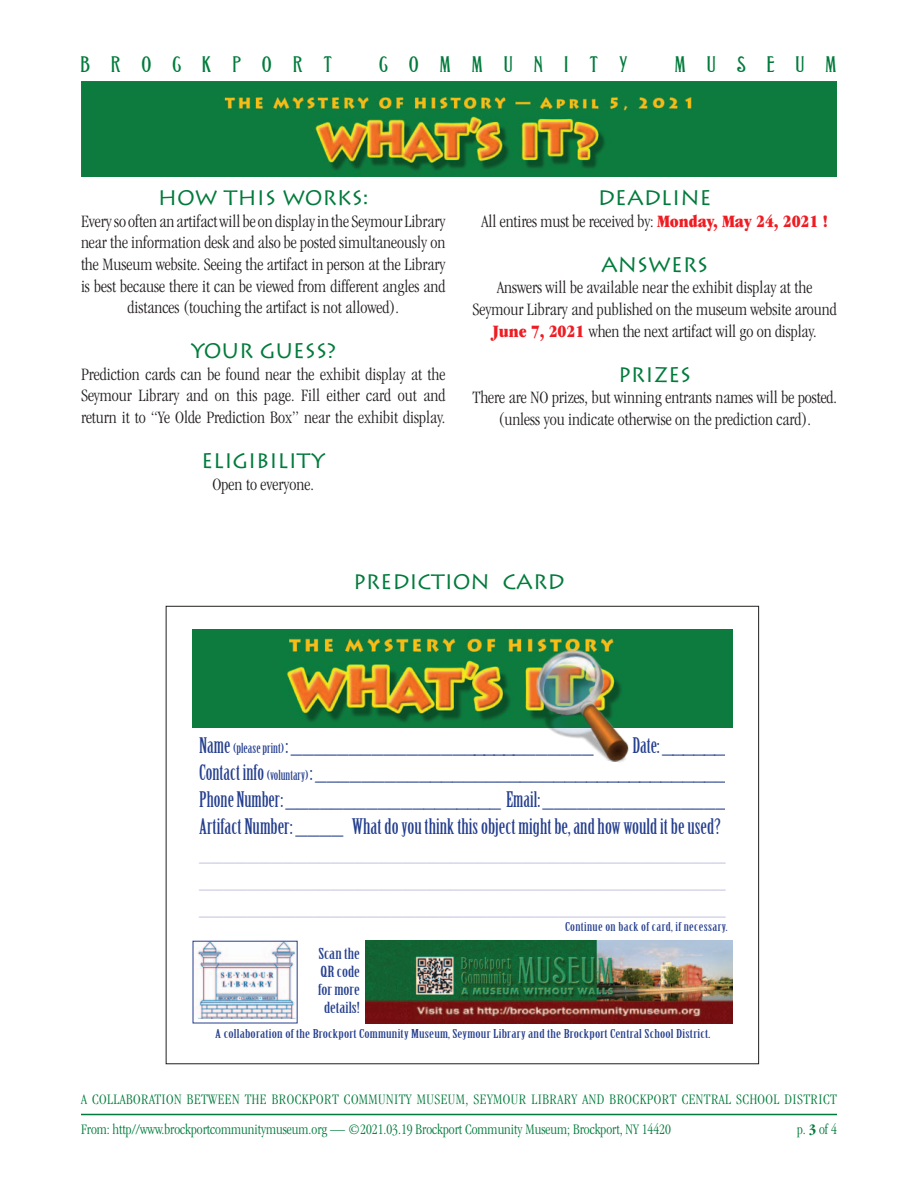
<style>
.page{position:relative;width:918px;height:1188px;background:#fff}
.page>*{position:absolute;margin:0;border:0;box-sizing:border-box;transform-origin:0 0}
.t1{font:24px "Grant Antique Normal";letter-spacing:.86em;color:#007b3b}
.t2{font:21px/27px "Birch Std";color:#253f8e;text-align:justify;scale:1.1 1}
.t3{font:21px/27px "Birch Std";color:#c7c7e0;text-align:justify;scale:1.14 1}
.t4{font:21px "Lithos Pro";color:#007b3b}
.t5{font:300 condensed 18px/21.6px "Garamond";color:#231f20;text-align:center}
.t6{font:300 condensed 15px "Garamond";letter-spacing:.03em;color:#007b3b}
.t7{font:300 condensed 15px "Garamond";color:#007b3b}
.t8{font:15px/18px "Birch Std";color:#253f8e;text-align:center;scale:1.38 1}
.t9{font:12px "Birch Std";letter-spacing:.01em;color:#253f8e;scale:1.5 1}
.t10{font:12px "Birch Std";letter-spacing:.01em;color:#253f8e;scale:1.4 1}
.s1{font-weight:400;font-stretch:ultra-condensed;color:#ee1d23}
.s2{font-size:13.5px}
.s3{font-weight:700}
</style>
<div class="page">
<hr style="left:81px;top:1114px;width:756px;height:1px;background:#007b3b">
<img style="left:81px;top:82px;width:756px;height:95px">
<img style="left:193px;top:630px;width:540px;height:97px">
<img style="left:196px;top:943px;width:99px;height:76px">
<img style="left:365px;top:941px;width:368px;height:82px">
<img style="left:524px;top:642px;width:122px;height:120px">
<h1 class="t1" style="left:81px;top:52px;width:253px">BROCKPORT</h1>
<h1 class="t1" style="left:379px;top:52px;width:250px">COMMUNITY</h1>
<h1 class="t1" style="left:675px;top:52px;width:163px">MUSEUM</h1>
<p class="t4" style="left:158px;top:186px;width:212px">HOW THIS WORKS:</p>
<p class="t5" style="left:81px;top:210px;width:366px">Every so often an artifact will be on display in the Seymour Library near the information desk and also be posted simultaneously on the Museum website. Seeing the artifact in person at the Library is best because there it can be viewed from different angles and distances (touching the artifact is not allowed).</p>
<p class="t4" style="left:190px;top:339px;width:147px">YOUR GUESS?</p>
<p class="t5" style="left:81px;top:363px;width:366px;text-align:justify">Prediction cards can be found near the exhibit display at the Seymour Library and on this page. Fill either card out and return it to “Ye Olde Prediction Box” near the exhibit display.</p>
<p class="t4" style="left:201px;top:449px;width:125px">ELIGIBILITY</p>
<p class="t5" style="left:213px;top:473px;width:103px">Open to everyone.</p>
<p class="t4" style="left:598px;top:186px;width:115px">DEADLINE</p>
<p class="t5" style="left:482px;top:210px;width:348px">All entires must be received by: <span class="s1">Monday, May 24, 2021 !</span></p>
<p class="t4" style="left:601px;top:252px;width:109px">ANSWERS</p>
<p class="t5" style="left:473px;top:277px;width:366px">Answers will be available near the exhibit display at the<br>Seymour Library and published on the museum website around<br><span class="s1">June 7, 2021</span> when the next artifact will go on display.</p>
<p class="t4" style="left:618px;top:362px;width:74px">PRIZES</p>
<p class="t5" style="left:472px;top:387px;width:366px">There are NO prizes, but winning entrants names will be posted. (unless you indicate otherwise on the prediction card).</p>
<p class="t4" style="left:353px;top:570px;width:213px">PREDICTION CARD</p>
<p class="t2" style="left:199px;top:732px;width:482px;text-indent:433px">Date: ______ Contact info <span class="s2">(voluntary)</span> : _____________________________________ Phone Number: ___________________ Email: ________________ Artifact Number: ____ What do you think this object might be, and how would it be used?</p>
<p class="t3" style="left:199px;top:840px;width:464px">____________________________________________ ____________________________________________ ____________________________________________</p>
<p class="t8" style="left:318px;top:944px;width:32px">Scan the<br>QR code for more details!</p>
<p class="t2" style="left:199px;top:732px;width:360px">Name <span class="s2">(please print)</span> : ___________________________</p>
<p class="t10" style="left:565px;top:920px;width:117px">Continue on back of card, if necessary.</p>
<p class="t9" style="left:215px;top:1027px;width:332px">A collaboration of the Brockport Community Museum, Seymour Library and the Brockport Central School District.</p>
<p class="t6" style="left:81px;top:1091px;width:757px">A COLLABORATION BETWEEN THE BROCKPORT COMMUNITY MUSEUM, SEYMOUR LIBRARY AND BROCKPORT CENTRAL SCHOOL DISTRICT</p>
<p class="t7" style="left:81px;top:1121px;width:591px">From: http//www.brockportcommunitymuseum.org — ©2021.03.19 Brockport Community Museum; Brockport, NY 14420</p>
<p class="t6" style="left:797px;top:1121px;width:41px">p. <span class="s3">3</span> of 4</p>
</div>
